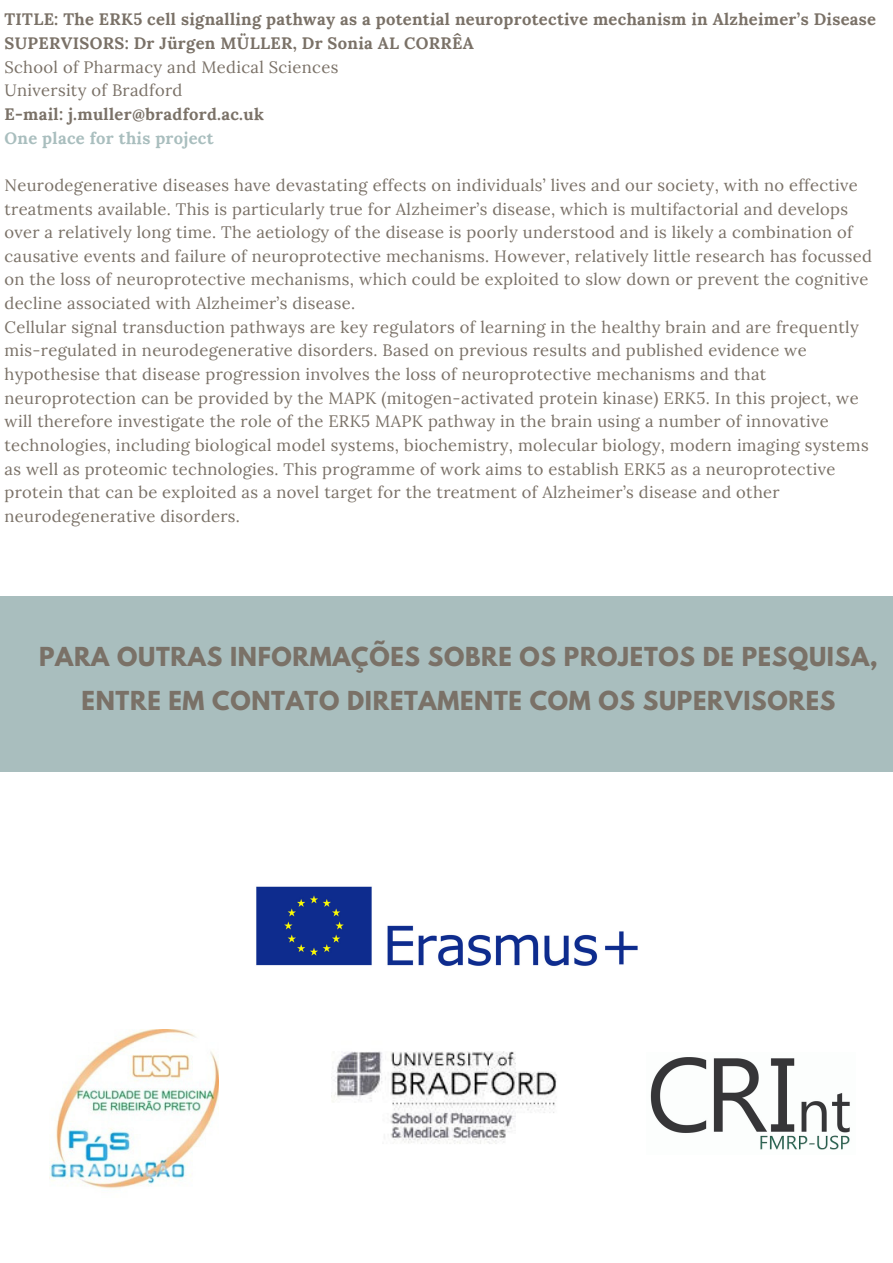
<style>
.page{position:relative;width:893px;height:1263px;background:#fff}
.page>*{position:absolute;margin:0;border:0;box-sizing:border-box;transform-origin:0 0}
.t1{font:700 23.25px/44px "League Spartan";letter-spacing:.03em;color:#7a7167;text-align:center}
.t2{font:16.5px/23.7px "Lora";letter-spacing:.02em;color:#7a7167}
.t3{font:700 16.5px/23.7px "Lora";letter-spacing:.02em;color:#7a7167}
.t4{font:700 16.5px "Lora";letter-spacing:.02em;color:#a9bebe}
</style>
<div class="page">
<div style="left:0;top:596px;width:893px;height:175px;background:#a9bebe"></div>
<img style="left:50px;top:1029px;width:168px;height:161px">
<img style="left:331px;top:1051px;width:226px;height:93px">
<img style="left:650px;top:1057px;width:200px;height:93px">
<img style="left:256px;top:886px;width:382px;height:81px">
<p class="t3" style="left:5px;top:7px;width:873px">TITLE: The ERK5 cell signalling pathway as a potential neuroprotective mechanism in Alzheimer’s Disease<br>SUPERVISORS: Dr Jürgen MÜLLER, Dr Sonia AL CORRÊA</p>
<p class="t2" style="left:5px;top:55px;width:335px">School of Pharmacy and Medical Sciences<br>University of Bradford</p>
<p class="t3" style="left:5px;top:102px;width:261px">E-mail: j.muller@bradford.ac.uk</p>
<p class="t4" style="left:5px;top:127px;width:211px">One place for this project</p>
<p class="t2" style="left:5px;top:173px;width:869px">Neurodegenerative diseases have devastating effects on individuals’ lives and our society, with no effective treatments available. This is particularly true for Alzheimer’s disease, which is multifactorial and develops over a relatively long time. The aetiology of the disease is poorly understood and is likely a combination of causative events and failure of neuroprotective mechanisms. However, relatively little research has focussed on the loss of neuroprotective mechanisms, which could be exploited to slow down or prevent the cognitive decline associated with Alzheimer’s disease.<br>Cellular signal transduction pathways are key regulators of learning in the healthy brain and are frequently mis-regulated in neurodegenerative disorders. Based on previous results and published evidence we hypothesise that disease progression involves the loss of neuroprotective mechanisms and that neuroprotection can be provided by the MAPK (mitogen-activated protein kinase) ERK5. In this project, we will therefore investigate the role of the ERK5 MAPK pathway in the brain using a number of innovative technologies, including biological model systems, biochemistry, molecular biology, modern imaging systems as well as proteomic technologies. This programme of work aims to establish ERK5 as a neuroprotective protein that can be exploited as a novel target for the treatment of Alzheimer’s disease and other neurodegenerative disorders.</p>
<h1 class="t1" style="left:39px;top:638px;width:840px">PARA OUTRAS INFORMAÇÕES SOBRE OS PROJETOS DE PESQUISA,<br>ENTRE EM CONTATO DIRETAMENTE COM OS SUPERVISORES</h1>
</div>
